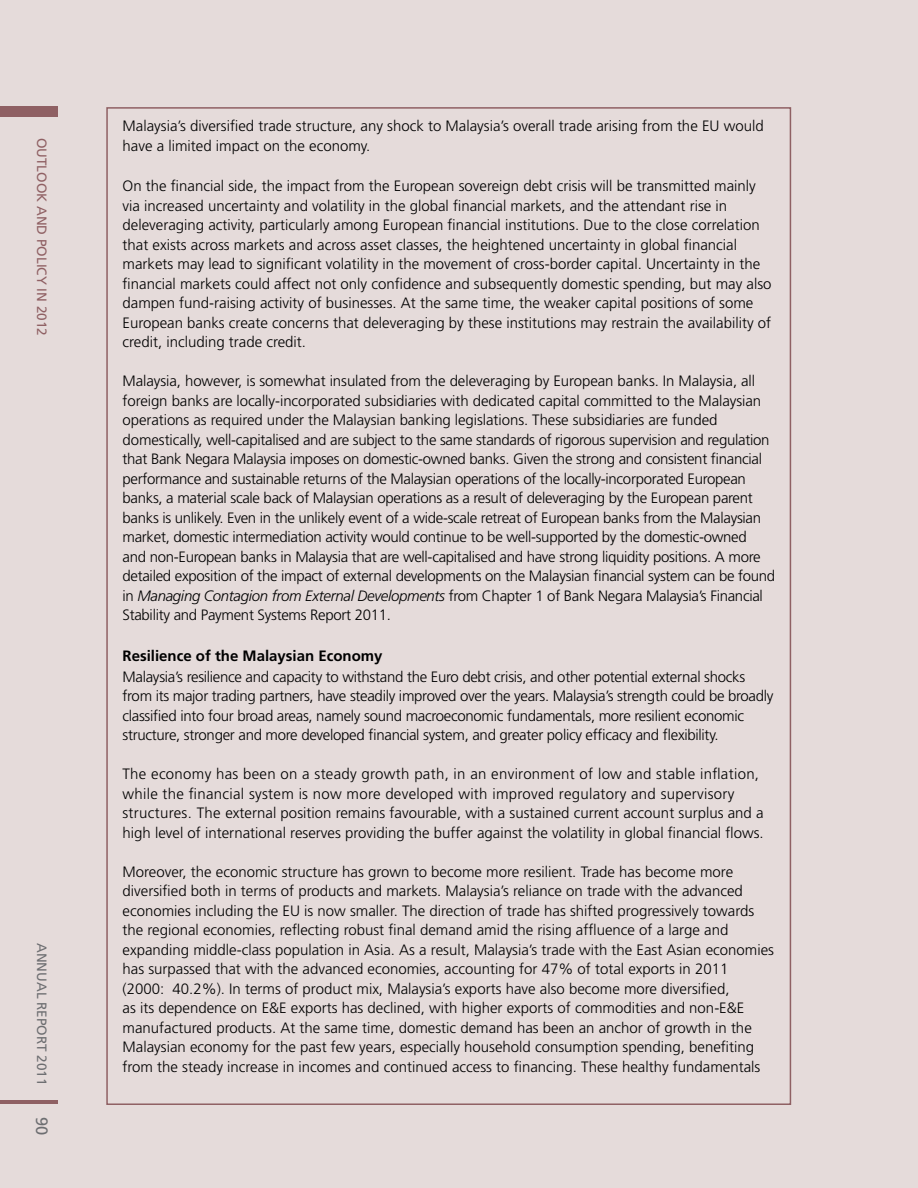
<style>
.page{position:relative;width:918px;height:1188px;background:#e5dbda}
.page>*{position:absolute;margin:0;border:0;box-sizing:border-box;transform-origin:0 0}
.t1{font:16.5px "Frutiger";color:#6d6e71}
.t2{font:300 15px/19.5px "Frutiger";color:#000}
.t3{font:300 15px/19.5px "Frutiger";letter-spacing:-.02em;color:#000}
.t4{font:13.5px "Frutiger";color:#8f6063}
.t5{font:13.5px "Frutiger";color:#6d6e71}
.s1{font-style:italic}
.s2{font-weight:700}
</style>
<div class="page">
<hr style="left:0;top:1101px;width:58px;height:3px;background:#8f6063">
<div style="left:0;top:106px;width:58px;height:11px;background:#8f6063"></div>
<p class="t4" style="left:47px;top:138px;width:200px;rotate:90deg">OUTLOOK AND POLICY IN 2012</p>
<p class="t5" style="left:47px;top:943px;width:144px;rotate:90deg">ANNUAL REPORT 2011</p>
<p class="t1" style="left:48px;top:1117px;width:20px;rotate:90deg">90</p>
<p class="t2" style="left:123px;top:118px;width:643px">Malaysia’s diversified trade structure, any shock to Malaysia’s overall trade arising from the EU would have a limited impact on the economy.</p>
<p class="t2" style="left:123px;top:178px;width:651px">On the financial side, the impact from the European sovereign debt crisis will be transmitted mainly via increased uncertainty and volatility in the global financial markets, and the attendant rise in deleveraging activity, particularly among European financial institutions. Due to the close correlation that exists across markets and across asset classes, the heightened uncertainty in global financial markets may lead to significant volatility in the movement of cross-border capital. Uncertainty in the financial markets could affect not only confidence and subsequently domestic spending, but may also dampen fund-raising activity of businesses. At the same time, the weaker capital positions of some European banks create concerns that deleveraging by these institutions may restrain the availability of credit, including trade credit.</p>
<p class="t3" style="left:123px;top:373px;width:654px">Malaysia, however, is somewhat insulated from the deleveraging by European banks. In Malaysia, all foreign banks are locally-incorporated subsidiaries with dedicated capital committed to the Malaysian operations as required under the Malaysian banking legislations. These subsidiaries are funded domestically, well-capitalised and are subject to the same standards of rigorous supervision and regulation that Bank Negara Malaysia imposes on domestic-owned banks. Given the strong and consistent financial performance and sustainable returns of the Malaysian operations of the locally-incorporated European banks, a material scale back of Malaysian operations as a result of deleveraging by the European parent banks is unlikely. Even in the unlikely event of a wide-scale retreat of European banks from the Malaysian market, domestic intermediation activity would continue to be well-supported by the domestic-owned<br>and non-European banks in Malaysia that are well-capitalised and have strong liquidity positions. A more detailed exposition of the impact of external developments on the Malaysian financial system can be found in <span class="s1">Managing Contagion from External Developments</span> from Chapter 1 of Bank Negara Malaysia’s Financial Stability and Payment Systems Report 2011.</p>
<p class="t3" style="left:123px;top:646px;width:624px;line-height:21px"><span class="s2">Resilience of the Malaysian Economy<br></span>Malaysia’s resilience and capacity to withstand the Euro debt crisis, and other potential external shocks</p>
<p class="t3" style="left:123px;top:688px;width:653px">from its major trading partners, have steadily improved over the years. Malaysia’s strength could be broadly classified into four broad areas, namely sound macroeconomic fundamentals, more resilient economic structure, stronger and more developed financial system, and greater policy efficacy and flexibility.</p>
<p class="t2" style="left:123px;top:766px;width:643px">The economy has been on a steady growth path, in an environment of low and stable inflation, while the financial system is now more developed with improved regulatory and supervisory structures. The external position remains favourable, with a sustained current account surplus and a high level of international reserves providing the buffer against the volatility in global financial flows.</p>
<p class="t2" style="left:123px;top:863px;width:653px">Moreover, the economic structure has grown to become more resilient. Trade has become more diversified both in terms of products and markets. Malaysia’s reliance on trade with the advanced economies including the EU is now smaller. The direction of trade has shifted progressively towards the regional economies, reflecting robust final demand amid the rising affluence of a large and expanding middle-class population in Asia. As a result, Malaysia’s trade with the East Asian economies has surpassed that with the advanced economies, accounting for 47% of total exports in 2011<br>(2000: 40.2%). In terms of product mix, Malaysia’s exports have also become more diversified,<br>as its dependence on E&amp;E exports has declined, with higher exports of commodities and non-E&amp;E manufactured products. At the same time, domestic demand has been an anchor of growth in the Malaysian economy for the past few years, especially household consumption spending, benefiting from the steady increase in incomes and continued access to financing. These healthy fundamentals</p>
</div>
